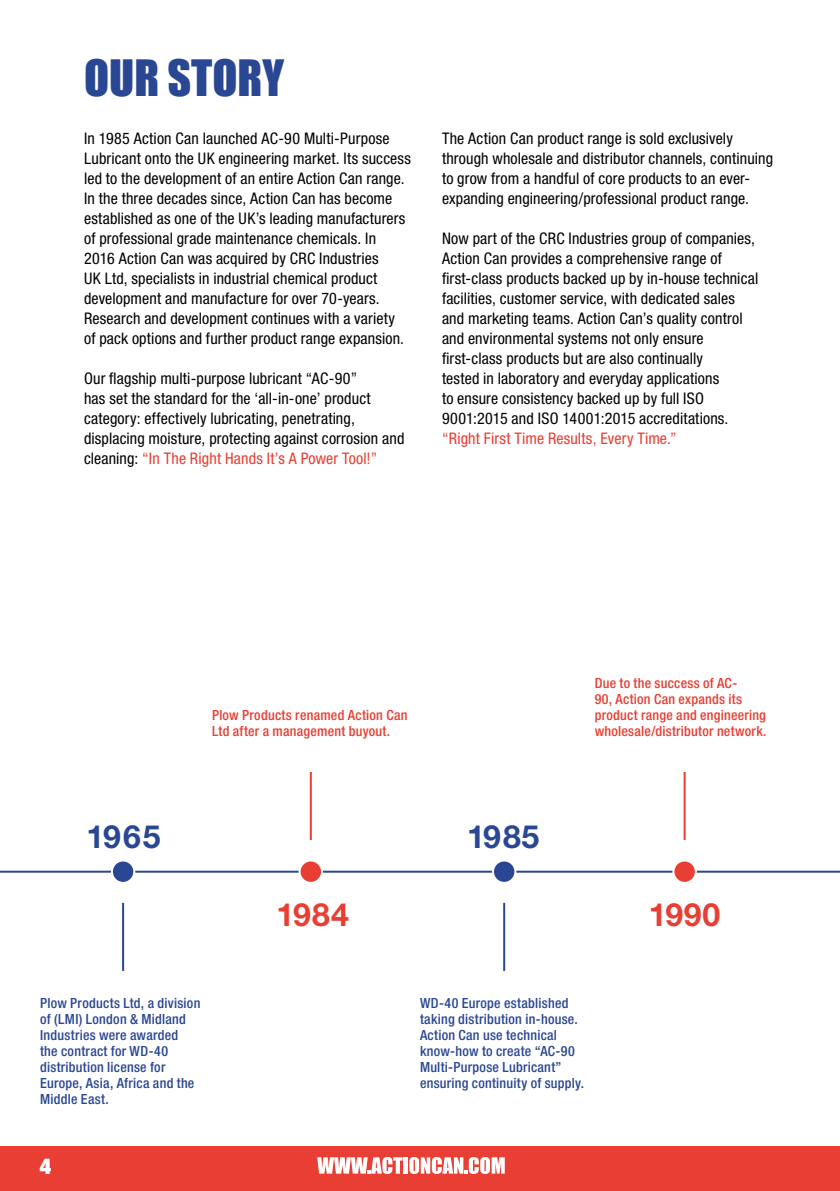
<style>
.page{position:relative;width:840px;height:1191px;background:#fff}
.page>*{position:absolute;margin:0;border:0;box-sizing:border-box;transform-origin:0 0}
.t1{font:46px "Impact";color:#294792}
.t2{font:700 32px "Helvetica Neue LT Std";letter-spacing:.04em;color:#294792}
.t3{font:700 32px "Helvetica Neue LT Std";letter-spacing:.02em;color:#e83e33}
.t4{font:900 condensed 22px "Helvetica Neue LT Std";color:#fff}
.t5{font:condensed 16px/20px "Helvetica Neue LT Std";letter-spacing:.01em;color:#000}
.t6{font:condensed 16px "Helvetica Neue LT Std";letter-spacing:.01em;color:#e83e33}
.t7{font:500 condensed 14px/16px "Helvetica Neue LT Std";letter-spacing:.02em;color:#294792}
.t8{font:500 condensed 14px/16px "Helvetica Neue LT Std";letter-spacing:.02em;color:#e83e33}
.s1{color:#e83e33}
</style>
<div class="page">
<hr style="left:0;top:870px;width:839px;height:2px;background:#294792">
<hr style="left:122px;top:903px;width:2px;height:68px;background:#294792">
<hr style="left:309px;top:772px;width:2px;height:68px;background:#e83e33">
<hr style="left:683px;top:772px;width:2px;height:68px;background:#e83e33">
<hr style="left:503px;top:903px;width:2px;height:68px;background:#294792">
<div style="left:112px;top:860px;width:22px;height:23px;background:#294792;border-radius:50%"></div>
<div style="left:111px;top:859px;width:24px;height:25px;border:2px solid #fff;border-radius:50%"></div>
<svg style="left:299px;top:860px;width:23px;height:23px"></svg>
<div style="left:298px;top:859px;width:25px;height:25px;border:2px solid #fff;border-radius:50%"></div>
<svg style="left:492px;top:860px;width:23px;height:23px"></svg>
<div style="left:491px;top:859px;width:25px;height:25px;border:2px solid #fff;border-radius:50%"></div>
<div style="left:673px;top:860px;width:22px;height:23px;background:#e83e33;border-radius:50%"></div>
<div style="left:672px;top:859px;width:24px;height:25px;border:2px solid #fff;border-radius:50%"></div>
<div style="left:0;top:1146px;width:839px;height:45px;background:#e83e33"></div>
<svg style="left:317px;top:1157px;width:85px;height:17px"></svg>
<hr style="left:403px;top:1157px;width:4px;height:16px;background:#fff">
<svg style="left:409px;top:1157px;width:95px;height:17px;background:#f7c3c0"></svg>
<h1 class="t1" style="left:84px;top:42px;width:201px">OUR STORY</h1>
<p class="t5" style="left:84px;top:128px;width:328px">In 1985 Action Can launched AC-90 Multi-Purpose Lubricant onto the UK engineering market. Its success led to the development of an entire Action Can range.<br>In the three decades since, Action Can has become established as one of the UK’s leading manufacturers of professional grade maintenance chemicals. In 2016 Action Can was acquired by CRC Industries<br>UK Ltd, specialists in industrial chemical product development and manufacture for over 70-years.<br>Research and development continues with a variety<br>of pack options and further product range expansion.</p>
<p class="t5" style="left:84px;top:368px;width:321px">Our flagship multi-purpose lubricant “AC-90”<br>has set the standard for the ‘all-in-one’ product category: effectively lubricating, penetrating, displacing moisture, protecting against corrosion and cleaning: <span class="s1">“In The Right Hands It’s A Power Tool!”</span></p>
<p class="t5" style="left:442px;top:128px;width:332px">The Action Can product range is sold exclusively through wholesale and distributor channels, continuing to grow from a handful of core products to an ever&shy;expanding engineering/professional product range.</p>
<p class="t5" style="left:442px;top:228px;width:317px">Now part of the CRC Industries group of companies, Action Can provides a comprehensive range of first-class products backed up by in-house technical facilities, customer service, with dedicated sales and marketing teams. Action Can’s quality control and environmental systems not only ensure first-class products but are also continually<br>tested in laboratory and everyday applications<br>to ensure consistency backed up by full ISO 9001:2015 and ISO 14001:2015 accreditations.</p>
<p class="t6" style="left:442px;top:429px;width:236px">“Right First Time Results, Every Time.”</p>
<p class="t8" style="left:212px;top:707px;width:197px">Plow Products renamed Action Can<br>Ltd after a management buyout.</p>
<p class="t8" style="left:594px;top:675px;width:173px">Due to the success of AC-<br>90, Action Can expands its product range and engineering wholesale/distributor network.</p>
<h2 class="t2" style="left:87px;top:816px;width:75px">1965</h2>
<h2 class="t2" style="left:467px;top:816px;width:74px">1985</h2>
<h2 class="t3" style="left:276px;top:894px;width:74px">1984</h2>
<h2 class="t3" style="left:648px;top:894px;width:73px">1990</h2>
<p class="t7" style="left:40px;top:995px;width:162px">Plow Products Ltd, a division of (LMI) London &amp; Midland<br>Industries were awarded<br>the contract for WD-40 distribution license for<br>Europe, Asia, Africa and the<br>Middle East.</p>
<p class="t7" style="left:420px;top:995px;width:166px">WD-40 Europe established taking distribution in-house.<br>Action Can use technical know-how to create “AC-90<br>Multi-Purpose Lubricant” ensuring continuity of supply.</p>
<h3 class="t4" style="left:40px;top:1152px;width:13px">4</h3>
</div>
